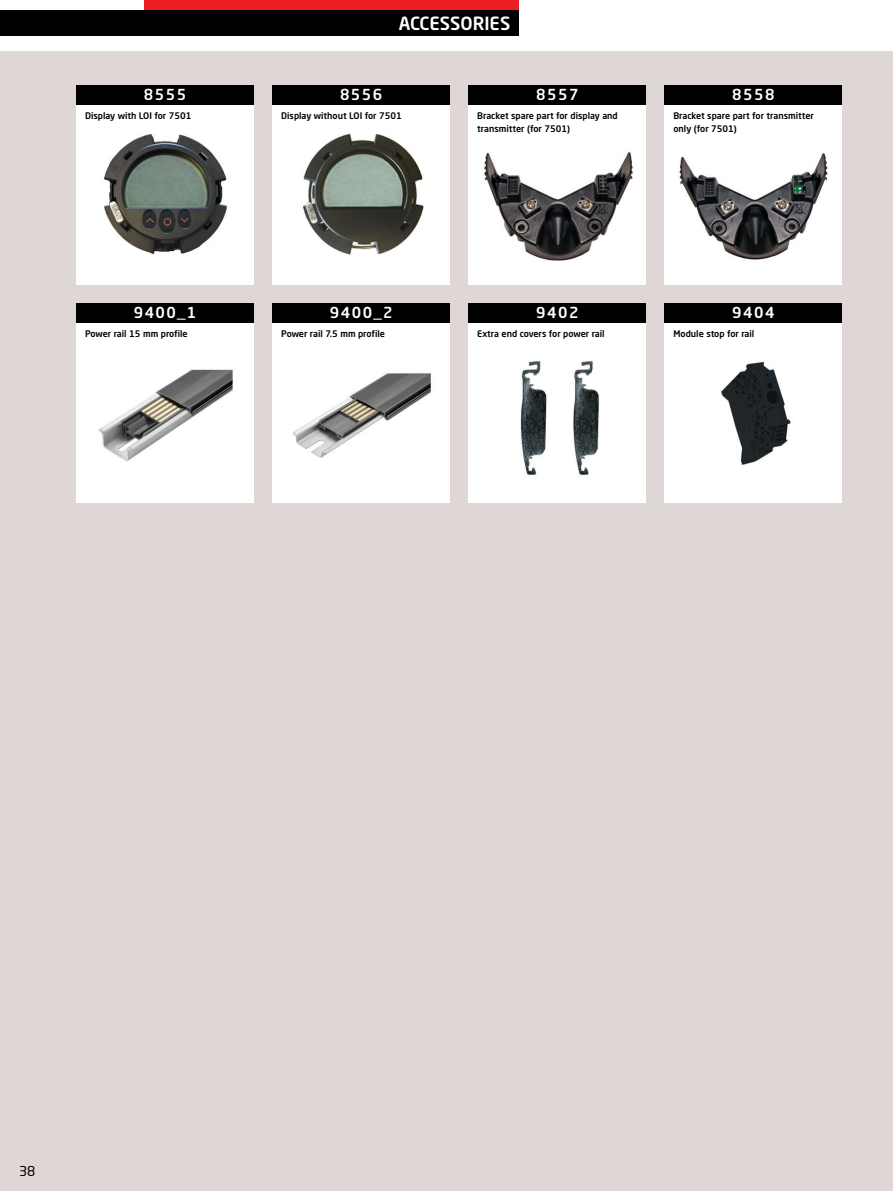
<style>
.page{position:relative;width:893px;height:1191px;background:#fff}
.page>*{position:absolute;margin:0;border:0;box-sizing:border-box;transform-origin:0 0}
.t1{font:500 18px "Neo Sans Pro";color:#fff}
.t2{font:500 15px "Neo Sans Pro";letter-spacing:.1em;color:#fff}
.t3{font:13.5px "Neo Sans Pro";color:#000}
.t4{font:500 9px/13.5px "Neo Sans Pro";color:#000}
</style>
<div class="page">
<div style="left:0;top:51px;width:893px;height:1140px;background:#ded7d5"></div>
<div style="left:77px;top:85px;width:177px;height:200px;background:#fff"></div>
<div style="left:77px;top:303px;width:177px;height:200px;background:#fff"></div>
<div style="left:273px;top:85px;width:177px;height:200px;background:#fff"></div>
<div style="left:273px;top:303px;width:177px;height:200px;background:#fff"></div>
<div style="left:469px;top:85px;width:177px;height:200px;background:#fff"></div>
<div style="left:469px;top:303px;width:177px;height:200px;background:#fff"></div>
<div style="left:665px;top:85px;width:177px;height:200px;background:#fff"></div>
<div style="left:665px;top:303px;width:177px;height:200px;background:#fff"></div>
<img style="left:520px;top:361px;width:80px;height:114px">
<img style="left:721px;top:361px;width:70px;height:104px">
<img style="left:484px;top:152px;width:149px;height:109px">
<img style="left:679px;top:153px;width:149px;height:107px">
<img style="left:293px;top:373px;width:138px;height:85px">
<img style="left:302px;top:133px;width:122px;height:122px">
<img style="left:103px;top:134px;width:125px;height:121px">
<img style="left:98px;top:369px;width:135px;height:93px">
<div style="left:145px;top:0;width:374px;height:11px;background:#ed1d24"></div>
<div style="left:0;top:11px;width:519px;height:25px;background:#000"></div>
<div style="left:77px;top:85px;width:177px;height:19px;background:#000"></div>
<div style="left:77px;top:303px;width:177px;height:19px;background:#000"></div>
<div style="left:273px;top:85px;width:177px;height:19px;background:#000"></div>
<div style="left:273px;top:303px;width:177px;height:19px;background:#000"></div>
<div style="left:469px;top:85px;width:177px;height:19px;background:#000"></div>
<div style="left:469px;top:303px;width:177px;height:19px;background:#000"></div>
<div style="left:665px;top:85px;width:177px;height:19px;background:#000"></div>
<div style="left:665px;top:303px;width:177px;height:19px;background:#000"></div>
<h2 class="t2" style="left:144px;top:85px;width:44px">8555</h2>
<p class="t4" style="left:85px;top:108px;width:108px">Display with LOI for 7501</p>
<h2 class="t2" style="left:134px;top:303px;width:64px">9400_1</h2>
<p class="t4" style="left:85px;top:326px;width:104px">Power rail 15 mm profile</p>
<h1 class="t1" style="left:399px;top:12px;width:113px">ACCESSORIES</h1>
<h2 class="t2" style="left:340px;top:85px;width:44px">8556</h2>
<p class="t4" style="left:281px;top:108px;width:122px">Display without LOI for 7501</p>
<h2 class="t2" style="left:536px;top:85px;width:44px">8557</h2>
<p class="t4" style="left:477px;top:108px;width:142px">Bracket spare part for display and transmitter (for 7501)</p>
<h2 class="t2" style="left:732px;top:85px;width:44px">8558</h2>
<p class="t4" style="left:673px;top:108px;width:142px">Bracket spare part for transmitter only (for 7501)</p>
<h2 class="t2" style="left:330px;top:303px;width:64px">9400_2</h2>
<p class="t4" style="left:281px;top:326px;width:105px">Power rail 7.5 mm profile</p>
<h2 class="t2" style="left:536px;top:303px;width:44px">9402</h2>
<p class="t4" style="left:477px;top:326px;width:129px">Extra end covers for power rail</p>
<h2 class="t2" style="left:732px;top:303px;width:44px">9404</h2>
<p class="t4" style="left:673px;top:326px;width:82px">Module stop for rail</p>
<h3 class="t3" style="left:19px;top:1162px;width:18px">38</h3>
</div>
